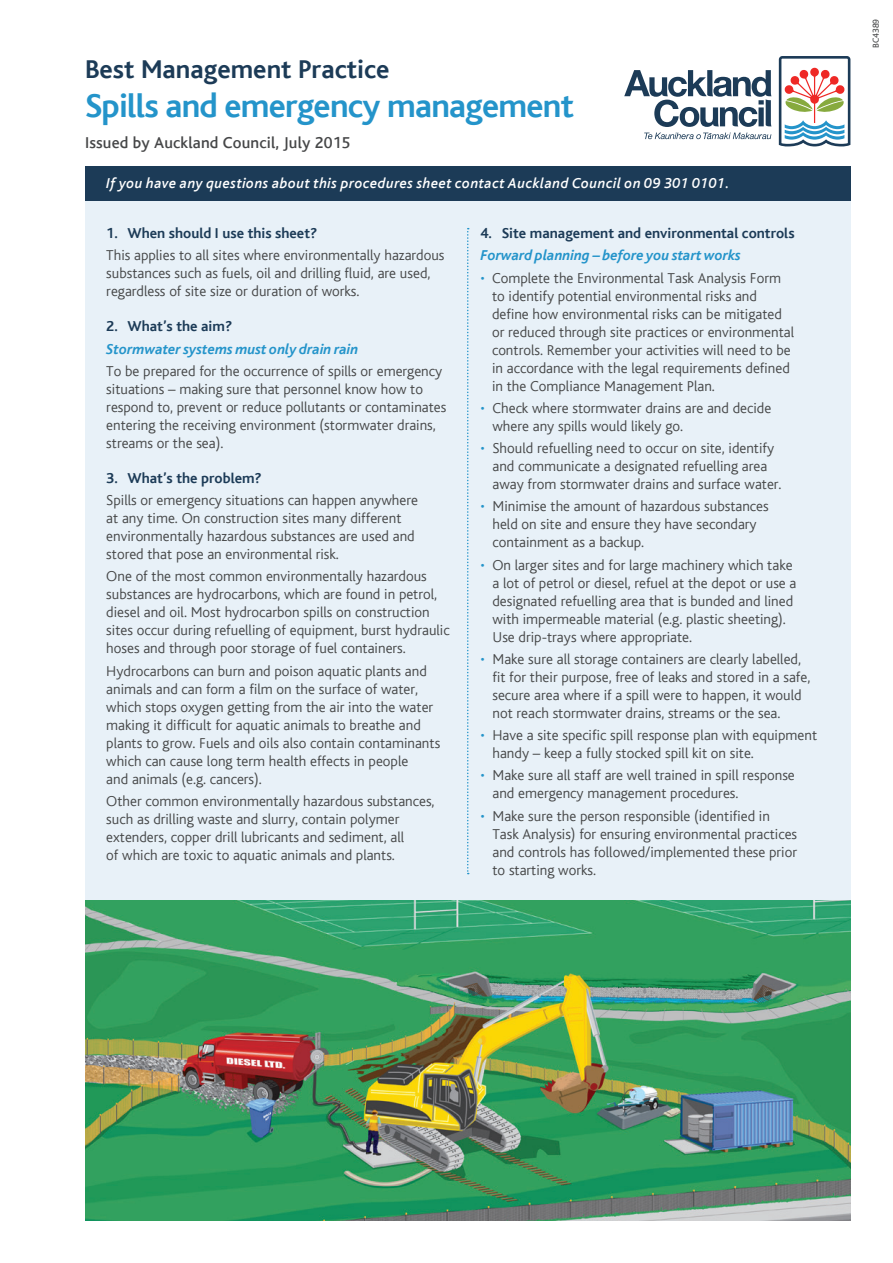
<style>
.page{position:relative;width:893px;height:1263px;background:#fff}
.page>*{position:absolute;margin:0;border:0;box-sizing:border-box;transform-origin:0 0}
.t1{font:700 34.5px "AC Bliss";letter-spacing:-.02em;color:#2494ca}
.t2{font:700 27px "AC Bliss";color:#1c3b57}
.t3{font:500 16.5px "AC Bliss";letter-spacing:.01em;color:#464748}
.t4{font:300 15px/18px "AC Bliss";color:#464748}
.t5{font:700 15px "AC Bliss";color:#1c3b57}
.t6{font:italic 500 15px "AC Bliss";letter-spacing:.03em;color:#fff}
.t7{font:italic 700 15px "AC Bliss";color:#2494ca}
.t8{font:9px "AC Bliss";color:#464748}
.s1{color:#2494ca}
</style>
<div class="page">
<div style="left:85px;top:201px;width:765px;height:700px;background:#e8f1f8"></div>
<div style="left:85px;top:166px;width:765px;height:35px;background:#1c3b57"></div>
<img style="left:85px;top:900px;width:765px;height:320px">
<svg style="left:779px;top:56px;width:71px;height:90px"></svg>
<svg style="left:624px;top:70px;width:147px;height:57px"></svg>
<svg style="left:644px;top:133px;width:127px;height:6px"></svg>
<svg style="left:467px;top:228px;width:2px;height:646px"></svg>
<h2 class="t2" style="left:85px;top:55px;width:306px">Best Management Practice</h2>
<h1 class="t1" style="left:85px;top:87px;width:490px">Spills and emergency management</h1>
<p class="t3" style="left:85px;top:134px;width:267px">Issued by Auckland Council, July 2015</p>
<p class="t6" style="left:106px;top:176px;width:625px">If you have any questions about this procedures sheet contact Auckland Council on 09 301 0101.</p>
<p class="t5" style="left:106px;top:225px;width:213px">1. When should I use this sheet?</p>
<p class="t4" style="left:106px;top:247px;width:340px">This applies to all sites where environmentally hazardous substances such as fuels, oil and drilling fluid, are used, regardless of site size or duration of works.</p>
<p class="t5" style="left:106px;top:319px;width:127px">2. What’s the aim?</p>
<p class="t7" style="left:106px;top:341px;width:254px">Stormwater systems must only drain rain</p>
<p class="t4" style="left:106px;top:362px;width:342px">To be prepared for the occurrence of spills or emergency situations – making sure that personnel know how to respond to, prevent or reduce pollutants or contaminates entering the receiving environment (stormwater drains, streams or the sea).</p>
<p class="t5" style="left:106px;top:470px;width:157px">3. What’s the problem?</p>
<p class="t4" style="left:106px;top:491px;width:313px">Spills or emergency situations can happen anywhere at any time. On construction sites many different environmentally hazardous substances are used and stored that pose an environmental risk.</p>
<p class="t4" style="left:106px;top:568px;width:345px">One of the most common environmentally hazardous substances are hydrocarbons, which are found in petrol, diesel and oil. Most hydrocarbon spills on construction sites occur during refuelling of equipment, burst hydraulic hoses and through poor storage of fuel containers.</p>
<p class="t4" style="left:106px;top:662px;width:335px">Hydrocarbons can burn and poison aquatic plants and animals and can form a film on the surface of water, which stops oxygen getting from the air into the water making it difficult for aquatic animals to breathe and plants to grow. Fuels and oils also contain contaminants which can cause long term health effects in people<br>and animals (e.g. cancers).</p>
<p class="t4" style="left:106px;top:792px;width:330px">Other common environmentally hazardous substances, such as drilling waste and slurry, contain polymer extenders, copper drill lubricants and sediment, all<br>of which are toxic to aquatic animals and plants.</p>
<p class="t5" style="left:480px;top:225px;width:316px">4. Site management and environmental controls</p>
<p class="t7" style="left:480px;top:248px;width:262px">Forward planning – before you start works</p>
<p class="t4" style="left:492px;top:269px;width:304px;text-indent:-12px"><span class="s1">•</span> Complete the Environmental Task Analysis Form to identify potential environmental risks and define how environmental risks can be mitigated or reduced through site practices or environmental controls. Remember your activities will need to be in accordance with the legal requirements defined in the Compliance Management Plan.</p>
<p class="t4" style="left:492px;top:399px;width:280px;text-indent:-12px"><span class="s1">•</span> Check where stormwater drains are and decide where any spills would likely go.</p>
<p class="t4" style="left:492px;top:439px;width:291px;text-indent:-12px"><span class="s1">•</span> Should refuelling need to occur on site, identify and communicate a designated refuelling area away from stormwater drains and surface water.</p>
<p class="t4" style="left:492px;top:498px;width:278px;text-indent:-12px"><span class="s1">•</span> Minimise the amount of hazardous substances held on site and ensure they have secondary containment as a backup.</p>
<p class="t4" style="left:492px;top:556px;width:306px;text-indent:-12px"><span class="s1">•</span> On larger sites and for large machinery which take a lot of petrol or diesel, refuel at the depot or use a designated refuelling area that is bunded and lined with impermeable material (e.g. plastic sheeting).<br>Use drip-trays where appropriate.</p>
<p class="t4" style="left:492px;top:650px;width:319px;text-indent:-12px"><span class="s1">•</span> Make sure all storage containers are clearly labelled, fit for their purpose, free of leaks and stored in a safe, secure area where if a spill were to happen, it would not reach stormwater drains, streams or the sea.</p>
<p class="t4" style="left:492px;top:726px;width:326px;text-indent:-12px"><span class="s1">•</span> Have a site specific spill response plan with equipment handy – keep a fully stocked spill kit on site.</p>
<p class="t4" style="left:492px;top:767px;width:304px;text-indent:-12px"><span class="s1">•</span> Make sure all staff are well trained in spill response and emergency management procedures.</p>
<p class="t4" style="left:492px;top:807px;width:306px;text-indent:-12px"><span class="s1">•</span> Make sure the person responsible (identified in Task Analysis) for ensuring environmental practices and controls has followed/implemented these prior to starting works.</p>
<p class="t8" style="left:871px;top:48px;width:30px;rotate:-90deg">BC4389</p>
</div>
